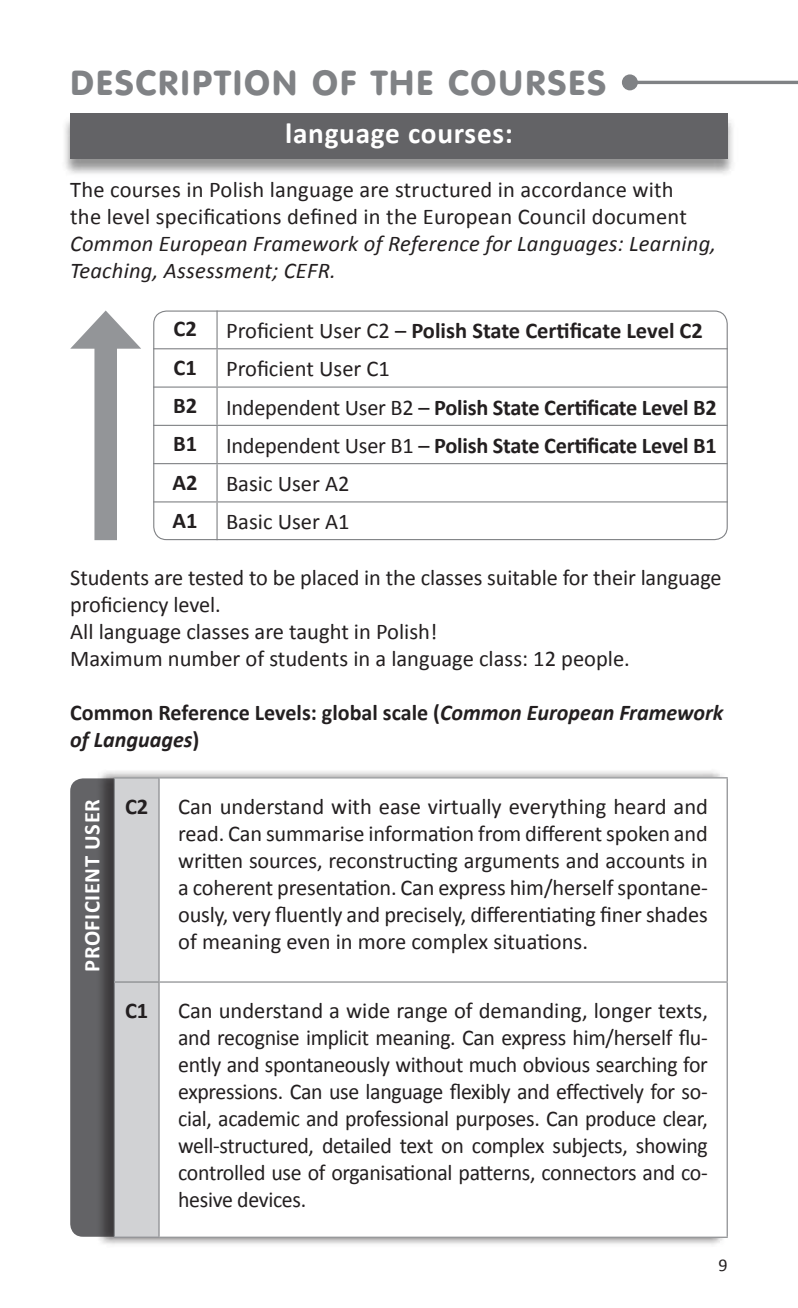
<style>
.page{position:relative;width:798px;height:1308px;background:#fff}
.page>*{position:absolute;margin:0;border:0;box-sizing:border-box;transform-origin:0 0}
.t1{font:33.75px "VAG Rounded PL";letter-spacing:.05em;color:#808285}
.t2{font:700 29.25px "Calibri";letter-spacing:.025em;color:#fff}
.t3{font:22.5px/27px "Calibri";color:#231f20}
.t4{font:700 22.5px/27px "Calibri";letter-spacing:-.01em;color:#231f20}
.t5{font:italic 22.5px/27px "Calibri";letter-spacing:.01em;color:#231f20}
.t6{font:700 22.5px "Calibri";letter-spacing:.025em;color:#fff}
.t7{font:18px "Calibri";color:#231f20}
.s1{font-weight:400}
.s2{font-style:italic}
</style>
<div class="page">
<hr style="left:216px;top:310px;width:1px;height:38px;background:#808285">
<hr style="left:153px;top:348px;width:64px;height:1px;background:#808285">
<hr style="left:217px;top:348px;width:510px;height:1px;background:#808285">
<hr style="left:216px;top:349px;width:1px;height:37px;background:#808285">
<hr style="left:153px;top:386px;width:64px;height:1px;background:#808285">
<hr style="left:217px;top:386px;width:510px;height:1px;background:#808285">
<hr style="left:216px;top:387px;width:1px;height:38px;background:#808285">
<hr style="left:153px;top:425px;width:64px;height:1px;background:#808285">
<hr style="left:217px;top:425px;width:510px;height:1px;background:#808285">
<hr style="left:216px;top:426px;width:1px;height:37px;background:#808285">
<hr style="left:153px;top:463px;width:64px;height:1px;background:#808285">
<hr style="left:217px;top:463px;width:510px;height:1px;background:#808285">
<hr style="left:216px;top:464px;width:1px;height:37px;background:#808285">
<hr style="left:153px;top:501px;width:64px;height:1px;background:#808285">
<hr style="left:217px;top:501px;width:510px;height:1px;background:#808285">
<hr style="left:216px;top:502px;width:1px;height:38px;background:#808285">
<div style="left:70px;top:778px;width:70px;height:458px;background:#636366;border-radius:13px"></div>
<div style="left:62px;top:114px;width:682px;height:72px;background:#3e3e3f;opacity:.55"></div>
<div style="left:70px;top:113px;width:657px;height:45px;background:#636366"></div>
<div style="left:94px;top:334px;width:23px;height:206px;background:#939598"></div>
<svg style="left:70px;top:310px;width:71px;height:39px"></svg>
<div style="left:153px;top:310px;width:574px;height:230px;border:1px solid #808285;border-radius:13px"></div>
<div style="left:96px;top:768px;width:671px;height:494px;background:#231f20;opacity:.6"></div>
<div style="left:115px;top:778px;width:43px;height:458px;background:#d1d2d4"></div>
<svg style="left:159px;top:778px;width:567px;height:458px"></svg>
<hr style="left:114px;top:777px;width:45px;height:1px;background:#808285">
<hr style="left:114px;top:778px;width:1px;height:203px;background:#808285">
<hr style="left:159px;top:777px;width:568px;height:1px;background:#808285">
<hr style="left:158px;top:778px;width:1px;height:203px;background:#808285">
<hr style="left:726px;top:778px;width:1px;height:203px;background:#808285">
<hr style="left:114px;top:981px;width:45px;height:1px;background:#808285">
<hr style="left:114px;top:982px;width:1px;height:254px;background:#808285">
<hr style="left:159px;top:981px;width:568px;height:1px;background:#808285">
<hr style="left:158px;top:982px;width:1px;height:254px;background:#808285">
<hr style="left:726px;top:982px;width:1px;height:254px;background:#808285">
<hr style="left:114px;top:1236px;width:45px;height:1px;background:#808285">
<hr style="left:159px;top:1236px;width:568px;height:1px;background:#808285">
<hr style="left:631px;top:81px;width:166px;height:3px;background:#808285">
<div style="left:621px;top:74px;width:16px;height:16px;background:#808285;border-radius:50%"></div>
<h1 class="t1" style="left:70px;top:61px;width:537px">DESCRIPTION OF THE COURSES</h1>
<h2 class="t2" style="left:285px;top:115px;width:229px">language courses:</h2>
<p class="t3" style="left:70px;top:176px;width:618px">The courses in Polish language are structured in accordance with the level specifications defined in the European Council document</p>
<p class="t5" style="left:70px;top:229px;width:647px">Common European Framework of Reference for Languages: Learning,<br>Teaching, Assessment; CEFR.</p>
<p class="t4" style="left:173px;top:315px;width:25px">C2</p>
<p class="t4" style="left:226px;top:317px;width:478px"><span class="s1">Proficient User C2 –</span> Polish State Certificate Level C2</p>
<p class="t4" style="left:173px;top:354px;width:25px">C1</p>
<p class="t3" style="left:226px;top:355px;width:165px">Proficient User C1</p>
<p class="t4" style="left:173px;top:392px;width:26px">B2</p>
<p class="t4" style="left:226px;top:394px;width:492px"><span class="s1">Independent User B2 –</span> Polish State Certificate Level B2</p>
<p class="t4" style="left:173px;top:430px;width:26px">B1</p>
<p class="t4" style="left:226px;top:432px;width:492px"><span class="s1">Independent User B1 –</span> Polish State Certificate Level B1</p>
<p class="t4" style="left:172px;top:468px;width:27px">A2</p>
<p class="t3" style="left:226px;top:470px;width:125px">Basic User A2</p>
<p class="t4" style="left:172px;top:507px;width:27px">A1</p>
<p class="t3" style="left:226px;top:508px;width:125px">Basic User A1</p>
<p class="t3" style="left:70px;top:564px;width:652px">Students are tested to be placed in the classes suitable for their language proficiency level.<br>All language classes are taught in Polish!<br>Maximum number of students in a language class: 12 people.</p>
<p class="t4" style="left:70px;top:699px;width:654px">Common Reference Levels: global scale (<span class="s2">Common European Framework of Languages</span>)</p>
<p class="t6" style="left:78px;top:972px;width:174px;rotate:-90deg">PROFICIENT USER</p>
<p class="t4" style="left:125px;top:793px;width:25px">C2</p>
<p class="t3" style="left:178px;top:793px;width:531px;text-align:justify">Can understand with ease virtually everything heard and read. Can summarise information from different spoken and written sources, reconstructing arguments and accounts in a coherent presentation. Can express him/herself spontane&shy;ously, very fluently and precisely, differentiating finer shades of meaning even in more complex situations.</p>
<p class="t4" style="left:125px;top:997px;width:25px">C1</p>
<p class="t3" style="left:178px;top:997px;width:531px;text-align:justify">Can understand a wide range of demanding, longer texts, and recognise implicit meaning. Can express him/herself flu&shy;ently and spontaneously without much obvious searching for expressions. Can use language flexibly and effectively for so&shy;cial, academic and professional purposes. Can produce clear, well-structured, detailed text on complex subjects, showing controlled use of organisational patterns, connectors and co&shy;hesive devices.</p>
<p class="t7" style="left:718px;top:1253px;width:11px">9</p>
</div>
